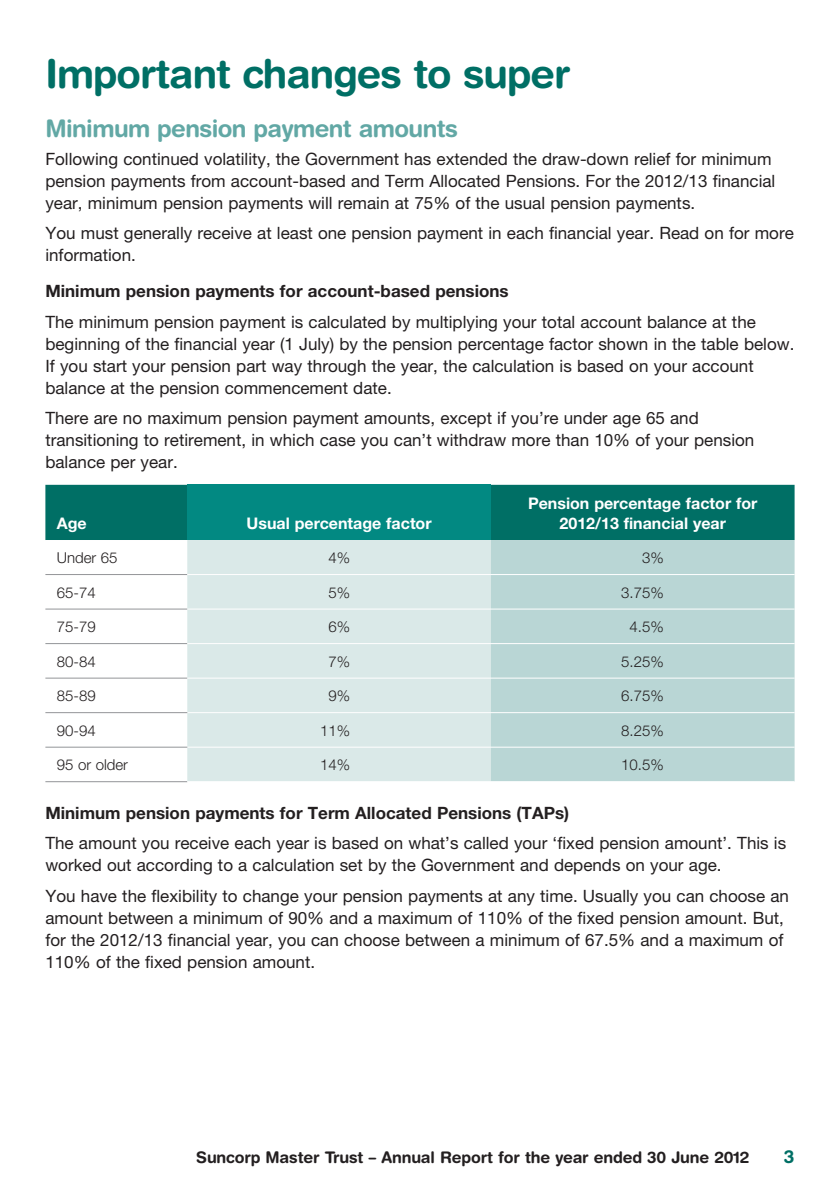
<style>
.page{position:relative;width:840px;height:1191px;background:#fff}
.page>*{position:absolute;margin:0;border:0;box-sizing:border-box;transform-origin:0 0}
.t1{font:700 40px "Helvetica Rounded";letter-spacing:-.025em;color:#006f65}
.t2{font:700 24px "Helvetica Rounded";letter-spacing:-.025em;color:#62a8a5}
.t3{font:700 18px "Helvetica Rounded";color:#006f65}
.t4{font:17px/22px "Helvetica Neue";color:#231f20}
.t5{font:700 17px "Helvetica Neue";color:#231f20}
.t6{font:700 16px/20px "Helvetica Neue";color:#fff;text-align:center}
.t7{font:700 16px "Helvetica Rounded";letter-spacing:-.01em;color:#231f20}
.t8{font:300 15px "Helvetica Neue";color:#231f20}
</style>
<div class="page">
<div style="left:45px;top:485px;width:749px;height:55px;background:#006f65"></div>
<div style="left:187px;top:485px;width:303px;height:55px;background:#028982"></div>
<svg style="left:45px;top:609px;width:142px;height:139px"></svg>
<div style="left:187px;top:540px;width:303px;height:241px;background:#dae9e8"></div>
<div style="left:490px;top:540px;width:304px;height:241px;background:#b9d6d5"></div>
<hr style="left:45px;top:574px;width:142px;height:1px;background:#939598">
<hr style="left:45px;top:608px;width:142px;height:1px;background:#939598">
<hr style="left:45px;top:643px;width:142px;height:1px;background:#939598">
<hr style="left:45px;top:677px;width:142px;height:1px;background:#939598">
<hr style="left:187px;top:574px;width:303px;height:1px;background:#fff">
<hr style="left:490px;top:574px;width:304px;height:1px;background:#fff">
<hr style="left:187px;top:608px;width:303px;height:1px;background:#fff">
<hr style="left:490px;top:608px;width:304px;height:1px;background:#fff">
<hr style="left:187px;top:643px;width:303px;height:1px;background:#fff">
<hr style="left:490px;top:643px;width:304px;height:1px;background:#fff">
<hr style="left:187px;top:677px;width:303px;height:1px;background:#fff">
<hr style="left:187px;top:712px;width:303px;height:1px;background:#fff">
<hr style="left:45px;top:781px;width:142px;height:1px;background:#939598">
<hr style="left:187px;top:746px;width:303px;height:1px;background:#fff">
<hr style="left:490px;top:677px;width:304px;height:1px;background:#fff">
<hr style="left:490px;top:712px;width:304px;height:1px;background:#fff">
<hr style="left:490px;top:746px;width:304px;height:1px;background:#fff">
<hr style="left:45px;top:712px;width:142px;height:1px;background:#939598">
<hr style="left:45px;top:746px;width:142px;height:1px;background:#939598">
<h1 class="t1" style="left:45px;top:50px;width:526px">Important changes to super</h1>
<h2 class="t2" style="left:45px;top:114px;width:414px">Minimum pension payment amounts</h2>
<p class="t4" style="left:45px;top:147px;width:731px">Following continued volatility, the Government has extended the draw-down relief for minimum pension payments from account-based and Term Allocated Pensions. For the 2012/13 financial year, minimum pension payments will remain at 75% of the usual pension payments.</p>
<p class="t4" style="left:45px;top:222px;width:749px">You must generally receive at least one pension payment in each financial year. Read on for more information.</p>
<p class="t5" style="left:45px;top:281px;width:464px">Minimum pension payments for account-based pensions</p>
<p class="t4" style="left:45px;top:310px;width:750px">The minimum pension payment is calculated by multiplying your total account balance at the beginning of the financial year (1 July) by the pension percentage factor shown in the table below.<br>If you start your pension part way through the year, the calculation is based on your account balance at the pension commencement date.</p>
<p class="t4" style="left:45px;top:407px;width:710px">There are no maximum pension payment amounts, except if you’re under age 65 and transitioning to retirement, in which case you can’t withdraw more than 10% of your pension balance per year.</p>
<p class="t6" style="left:57px;top:512px;width:31px">Age</p>
<p class="t6" style="left:246px;top:512px;width:186px">Usual percentage factor</p>
<p class="t6" style="left:527px;top:492px;width:231px">Pension percentage factor for<br>2012/13 financial year</p>
<p class="t8" style="left:57px;top:548px;width:62px">Under 65</p>
<p class="t8" style="left:328px;top:548px;width:23px">4%</p>
<p class="t8" style="left:641px;top:548px;width:23px">3%</p>
<p class="t8" style="left:57px;top:583px;width:40px">65-74</p>
<p class="t8" style="left:328px;top:583px;width:23px">5%</p>
<p class="t8" style="left:621px;top:583px;width:44px">3.75%</p>
<p class="t8" style="left:57px;top:618px;width:40px">75-79</p>
<p class="t8" style="left:328px;top:618px;width:23px">6%</p>
<p class="t8" style="left:629px;top:618px;width:36px">4.5%</p>
<p class="t8" style="left:57px;top:652px;width:40px">80-84</p>
<p class="t8" style="left:328px;top:652px;width:23px">7%</p>
<p class="t8" style="left:621px;top:652px;width:44px">5.25%</p>
<p class="t8" style="left:57px;top:687px;width:40px">85-89</p>
<p class="t8" style="left:328px;top:687px;width:23px">9%</p>
<p class="t8" style="left:621px;top:687px;width:44px">6.75%</p>
<p class="t8" style="left:57px;top:721px;width:40px">90-94</p>
<p class="t8" style="left:320px;top:721px;width:32px">11%</p>
<p class="t8" style="left:621px;top:721px;width:44px">8.25%</p>
<p class="t8" style="left:57px;top:756px;width:73px">95 or older</p>
<p class="t8" style="left:320px;top:756px;width:32px">14%</p>
<p class="t8" style="left:621px;top:756px;width:44px">10.5%</p>
<p class="t5" style="left:45px;top:802px;width:525px">Minimum pension payments for Term Allocated Pensions (TAPs)</p>
<p class="t4" style="left:45px;top:832px;width:742px">The amount you receive each year is based on what’s called your ‘fixed pension amount’. This is worked out according to a calculation set by the Government and depends on your age.</p>
<p class="t4" style="left:45px;top:884px;width:744px">You have the flexibility to change your pension payments at any time. Usually you can choose an amount between a minimum of 90% and a maximum of 110% of the fixed pension amount. But, for the 2012/13 financial year, you can choose between a minimum of 67.5% and a maximum of 110% of the fixed pension amount.</p>
<p class="t7" style="left:196px;top:1147px;width:554px">Suncorp Master Trust – Annual Report for the year ended 30 June 2012</p>
<p class="t3" style="left:783px;top:1145px;width:12px">3</p>
</div>
